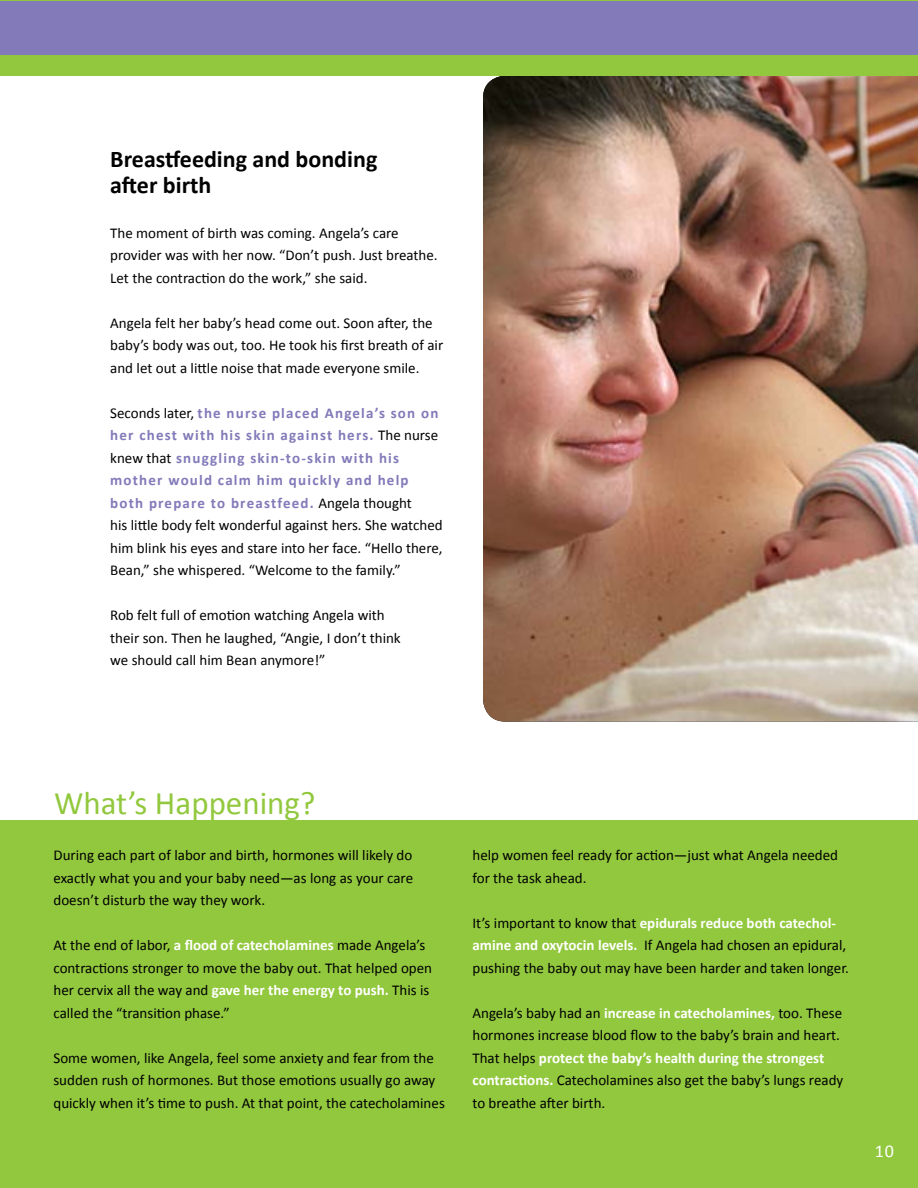
<style>
.page{position:relative;width:918px;height:1188px;background:#fff}
.page>*{position:absolute;margin:0;border:0;box-sizing:border-box;transform-origin:0 0}
.t1{font:33px "Calibri";color:#92c83e}
.t2{font:700 24px/25.5px "Calibri";color:#000}
.t3{font:18px "Calibri";color:#fff}
.t4{font:15px/22.5px "Calibri";color:#000}
.s1{font-weight:700;color:#827ab9}
.s2{font-weight:700;color:#fff}
</style>
<div class="page">
<div style="left:0;top:820px;width:918px;height:368px;background:#92c83e"></div>
<img style="left:483px;top:76px;width:435px;height:646px">
<div style="left:0;top:0;width:918px;height:76px;background:#92c83e"></div>
<div style="left:0;top:1px;width:918px;height:54px;background:#827ab9"></div>
<h2 class="t2" style="left:110px;top:145px;width:269px">Breastfeeding and bonding after birth</h2>
<p class="t4" style="left:110px;top:221px;width:329px">The moment of birth was coming. Angela’s care provider was with her now. “Don’t push. Just breathe.<br>Let the contraction do the work,” she said.</p>
<p class="t4" style="left:110px;top:311px;width:335px">Angela felt her baby’s head come out. Soon after, the baby’s body was out, too. He took his first breath of air and let out a little noise that made everyone smile.</p>
<p class="t4" style="left:110px;top:401px;width:334px">Seconds later, <span class="s1">the nurse placed Angela’s son on her chest with his skin against hers.</span> The nurse knew that <span class="s1">snuggling skin-to-skin with his mother would calm him quickly and help both prepare to breastfeed.</span> Angela thought<br>his little body felt wonderful against hers. She watched him blink his eyes and stare into her face. “Hello there, Bean,” she whispered. “Welcome to the family.”</p>
<p class="t4" style="left:110px;top:603px;width:292px">Rob felt full of emotion watching Angela with their son. Then he laughed, “Angie, I don’t think we should call him Bean anymore!”</p>
<h1 class="t1" style="left:54px;top:782px;width:263px">What’s Happening?</h1>
<p class="t4" style="left:53px;top:843px;width:361px;text-align:justify">During each part of labor and birth, hormones will likely do exactly what you and your baby need—as long as your care doesn’t disturb the way they work.</p>
<p class="t4" style="left:53px;top:933px;width:380px">At the end of labor, <span class="s2">a flood of catecholamines</span> made Angela’s contractions stronger to move the baby out. That helped open her cervix all the way and <span class="s2">gave her the energy to push.</span> This is called the “transition phase.”</p>
<p class="t4" style="left:53px;top:1046px;width:393px">Some women, like Angela, feel some anxiety and fear from the sudden rush of hormones. But those emotions usually go away quickly when it’s time to push. At that point, the catecholamines</p>
<p class="t4" style="left:472px;top:843px;width:367px">help women feel ready for action—just what Angela needed for the task ahead.</p>
<p class="t4" style="left:472px;top:911px;width:378px">It’s important to know that <span class="s2">epidurals reduce both catechol&shy;amine and oxytocin levels.</span> If Angela had chosen an epidural, pushing the baby out may have been harder and taken longer.</p>
<p class="t4" style="left:472px;top:1001px;width:372px">Angela’s baby had an <span class="s2">increase in catecholamines,</span> too. These hormones increase blood flow to the baby’s brain and heart.<br>That helps <span class="s2">protect the baby’s health during the strongest contractions.</span> Catecholamines also get the baby’s lungs ready to breathe after birth.</p>
<p class="t3" style="left:875px;top:1139px;width:21px">10</p>
</div>
